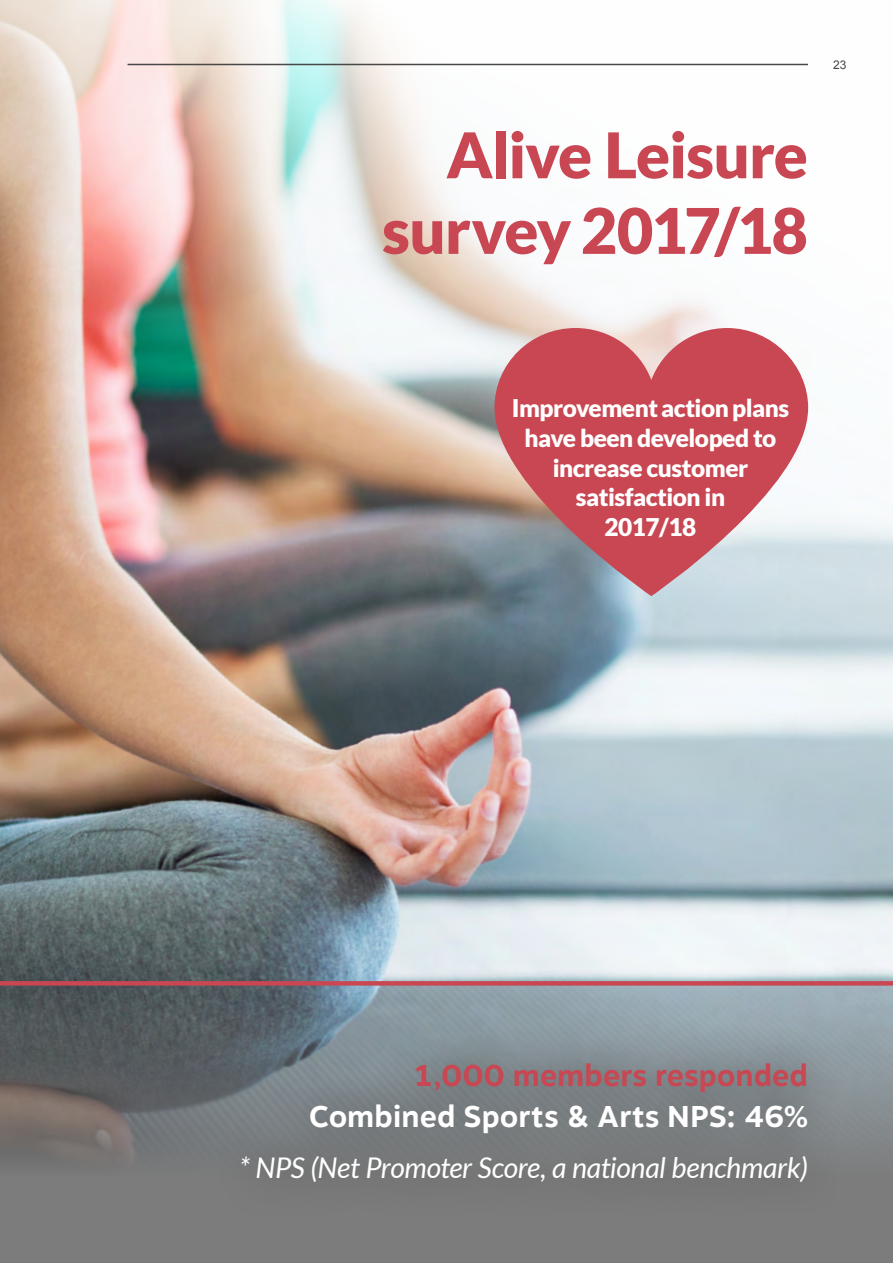
<style>
.page{position:relative;width:893px;height:1263px;background:#fff}
.page>*{position:absolute;margin:0;border:0;box-sizing:border-box;transform-origin:0 0}
.t1{font:900 63px/75.6px "Lato";letter-spacing:-.02em;color:#c84752;text-align:right}
.t2{font:700 30px "Motiva Sans";color:#fff}
.t3{font:700 30px "Motiva Sans";color:#c84752}
.t4{font:italic 28.5px "Lato";letter-spacing:-.01em;color:#fff}
.t5{font:900 24.45px/29.7px "Lato";letter-spacing:-.02em;color:#fff;text-align:center}
.t6{font:12px "Arial";color:#484848}
</style>
<div class="page">
<img style="left:0;top:0;width:893px;height:981px">
<svg style="left:0;top:985px;width:893px;height:278px;background:#777b7e"></svg>
<svg style="left:0;top:981px;width:893px;height:4px;background:#c54954"></svg>
<hr style="left:128px;top:64px;width:680px;height:1px;background:#484848">
<svg style="left:494px;top:328px;width:314px;height:268px;background:#c46f78"></svg>
<svg style="left:208px;top:1026px;width:636px;height:191px;background:#7a8083"></svg>
<h1 class="t1" style="left:382px;top:116px;width:427px">Alive Leisure survey 2017/18</h1>
<p class="t6" style="left:833px;top:57px;width:15px">23</p>
<p class="t5" style="left:512px;top:393px;width:279px">Improvement action plans have been developed to increase customer satisfaction in<br>2017/18</p>
<p class="t3" style="left:415px;top:1053px;width:395px">1,000 members responded</p>
<p class="t2" style="left:309px;top:1094px;width:501px">Combined Sports &amp; Arts NPS: 46%</p>
<p class="t4" style="left:240px;top:1152px;width:570px">* NPS (Net Promoter Score, a national benchmark)</p>
</div>
